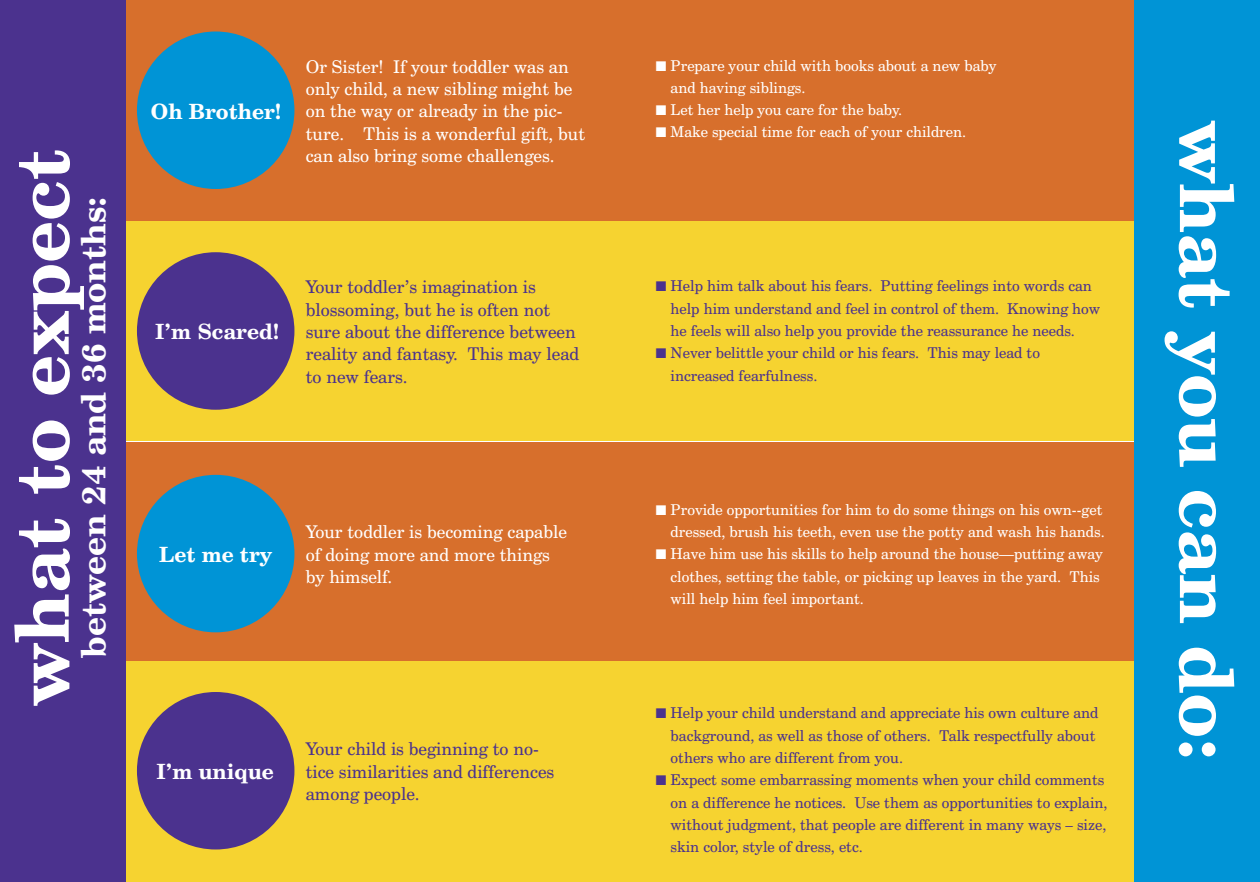
<style>
.page{position:relative;width:1260px;height:882px;background:#fff}
.page>*{position:absolute;margin:0;border:0;box-sizing:border-box;transform-origin:0 0}
.HED_OVER_PIX{font:700 73.5px "Century Schoolbook BT";color:#fff}
.MAIN_TEXT_LARGE_HED{font:700 33.25px "Century Schoolbook BT";letter-spacing:-.005em;color:#fff}
.SMALL_TEXT_HEADLINE{font:700 21px "Century Schoolbook BT";color:#fff}
.LARGE_CHART_TEXT{font:17.5px/22.2px "Century Schoolbook BT";color:#fff}
.LARGE_CHART_TEXT-2{font:17.5px/22.4px "Century Schoolbook BT";color:#4b328e}
.CHART_BODY_SMALL_TEXT{font:14.88px/22.4px "Century Schoolbook BT";color:#4b328e}
.CHART_BODY_SMALL_TEXT-2{font:14.88px/22.4px "Century Schoolbook BT";color:#fff}
</style>
<div class="page">
<div style="left:0;top:442px;width:1260px;height:219px;background:#d76f2c"></div>
<div style="left:0;top:661px;width:1260px;height:221px;background:#f6d330"></div>
<div style="left:0;top:221px;width:1260px;height:220px;background:#f6d330"></div>
<div style="left:0;top:0;width:1260px;height:220px;background:#d76f2c"></div>
<div style="left:0;top:0;width:125px;height:882px;background:#4b328e"></div>
<div style="left:1135px;top:0;width:125px;height:882px;background:#0094d6"></div>
<div style="left:137px;top:31px;width:157px;height:158px;background:#0094d6;border-radius:50%"></div>
<div style="left:137px;top:252px;width:157px;height:158px;background:#4b328e;border-radius:50%"></div>
<div style="left:137px;top:475px;width:157px;height:157px;background:#0094d6;border-radius:50%"></div>
<div style="left:137px;top:692px;width:157px;height:157px;background:#4b328e;border-radius:50%"></div>
<p class="HED_OVER_PIX" style="left:-4px;top:706px;width:559px;rotate:-90deg">what to expect</p>
<p class="MAIN_TEXT_LARGE_HED" style="left:73px;top:658px;width:462px;rotate:-90deg">between 24 and 36 months:</p>
<p class="SMALL_TEXT_HEADLINE" style="left:151px;top:98px;width:132px">Oh Brother!</p>
<p class="LARGE_CHART_TEXT" style="left:306px;top:55px;width:281px">Or Sister! If your toddler was an only child, a new sibling might be on the way or already in the pic&shy;ture. This is a wonderful gift, but can also bring some challenges.</p>
<p class="CHART_BODY_SMALL_TEXT-2" style="left:671px;top:54px;width:327px;text-indent:-15px">■ Prepare your child with books about a new baby and having siblings.</p>
<p class="CHART_BODY_SMALL_TEXT-2" style="left:656px;top:98px;width:248px">■ Let her help you care for the baby.</p>
<p class="CHART_BODY_SMALL_TEXT-2" style="left:656px;top:121px;width:312px">■ Make special time for each of your children.</p>
<p class="SMALL_TEXT_HEADLINE" style="left:155px;top:319px;width:126px">I’m Scared!</p>
<p class="LARGE_CHART_TEXT-2" style="left:306px;top:276px;width:275px">Your toddler’s imagination is blossoming, but he is often not sure about the difference between reality and fantasy. This may lead to new fears.</p>
<p class="CHART_BODY_SMALL_TEXT" style="left:671px;top:275px;width:431px;text-indent:-15px">■ Help him talk about his fears. Putting feelings into words can help him understand and feel in control of them. Knowing how he feels will also help you provide the reassurance he needs.</p>
<p class="CHART_BODY_SMALL_TEXT" style="left:671px;top:342px;width:371px;text-indent:-15px">■ Never belittle your child or his fears. This may lead to increased fearfulness.</p>
<p class="SMALL_TEXT_HEADLINE" style="left:159px;top:541px;width:114px">Let me try</p>
<p class="LARGE_CHART_TEXT" style="left:306px;top:521px;width:263px">Your toddler is becoming capable of doing more and more things by himself.</p>
<p class="SMALL_TEXT_HEADLINE" style="left:157px;top:758px;width:119px">I’m unique</p>
<p class="LARGE_CHART_TEXT-2" style="left:306px;top:738px;width:250px">Your child is beginning to no&shy;tice similarities and differences among people.</p>
<p class="CHART_BODY_SMALL_TEXT-2" style="left:656px;top:498px;width:450px;text-align:right">■ Provide opportunities for him to do some things on his own--get dressed, brush his teeth, even use the potty and wash his hands.</p>
<p class="CHART_BODY_SMALL_TEXT-2" style="left:671px;top:543px;width:434px;text-indent:-15px">■ Have him use his skills to help around the house—putting away clothes, setting the table, or picking up leaves in the yard. This will help him feel important.</p>
<p class="CHART_BODY_SMALL_TEXT" style="left:671px;top:702px;width:430px;text-indent:-15px">■ Help your child understand and appreciate his own culture and background, as well as those of others. Talk respectfully about others who are different from you.</p>
<p class="CHART_BODY_SMALL_TEXT" style="left:671px;top:769px;width:439px;text-indent:-15px">■ Expect some embarrassing moments when your child comments on a difference he notices. Use them as opportunities to explain, without judgment, that people are different in many ways – size, skin color, style of dress, etc.</p>
<p class="HED_OVER_PIX" style="left:1252px;top:121px;width:642px;rotate:90deg">what you can do:</p>
</div>
